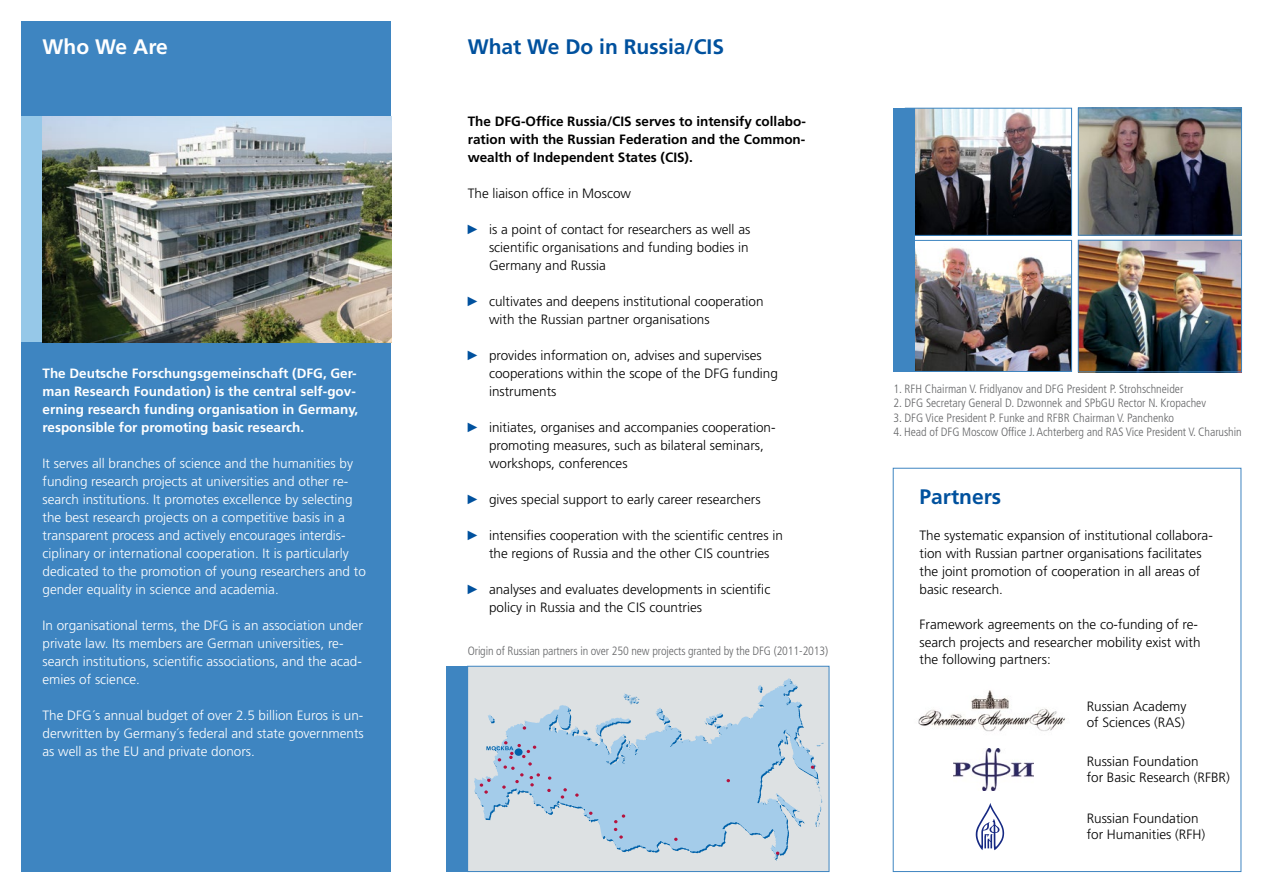
<style>
.page{position:relative;width:1263px;height:893px;background:#fff}
.page>*{position:absolute;margin:0;border:0;box-sizing:border-box;transform-origin:0 0}
.t1{font:700 21px "Frutiger LT Std";color:#00519e}
.t2{font:700 21px "Frutiger LT Std";color:#fff}
.t3{font:300 13.5px/18px "Frutiger LT Std";color:#000}
.t4{font:300 13.5px/18px "Frutiger LT Std";color:#fff}
.t5{font:700 13.5px/18px "Frutiger LT Std";color:#fff}
.t6{font:700 13.5px/18px "Frutiger LT Std";color:#000;text-align:justify}
.t7{font:300 condensed 12px "Frutiger LT Std";color:#646567}
.s1{font-family:"Arial Narrow";font-weight:400;color:#00519e}
</style>
<div class="page">
<div style="left:893px;top:468px;width:348px;height:404px;border:1px solid #3e85c1"></div>
<img style="left:914px;top:110px;width:156px;height:124px">
<div style="left:905px;top:108px;width:167px;height:128px;border:1px solid #3e85c1"></div>
<img style="left:1080px;top:110px;width:160px;height:123px">
<div style="left:1078px;top:108px;width:164px;height:127px;border:1px solid #3e85c1"></div>
<img style="left:1080px;top:242px;width:160px;height:128px">
<div style="left:1078px;top:240px;width:164px;height:132px;border:1px solid #3e85c1"></div>
<img style="left:914px;top:242px;width:156px;height:128px">
<div style="left:905px;top:240px;width:167px;height:132px;border:1px solid #3e85c1"></div>
<div style="left:21px;top:21px;width:370px;height:851px;background:#3e85c1"></div>
<div style="left:893px;top:108px;width:21px;height:264px;background:#3e85c1"></div>
<div style="left:21px;top:117px;width:22px;height:225px;background:#96c8e8"></div>
<img style="left:43px;top:117px;width:348px;height:225px">
<div style="left:467px;top:666px;width:362px;height:206px;background:#dde1e3"></div>
<svg style="left:474px;top:678px;width:349px;height:181px"></svg>
<svg style="left:548px;top:776px;width:3px;height:4px"></svg>
<svg style="left:674px;top:838px;width:4px;height:3px"></svg>
<svg style="left:523px;top:726px;width:3px;height:4px"></svg>
<svg style="left:614px;top:814px;width:11px;height:25px"></svg>
<svg style="left:575px;top:793px;width:4px;height:4px"></svg>
<svg style="left:547px;top:789px;width:4px;height:3px"></svg>
<svg style="left:561px;top:788px;width:6px;height:11px"></svg>
<svg style="left:726px;top:779px;width:4px;height:3px"></svg>
<svg style="left:480px;top:741px;width:60px;height:53px"></svg>
<div style="left:467px;top:666px;width:362px;height:206px;border:1px solid #3e85c1"></div>
<img style="left:918px;top:690px;width:148px;height:42px">
<svg style="left:976px;top:803px;width:28px;height:47px"></svg>
<img style="left:954px;top:748px;width:79px;height:43px">
<div style="left:446px;top:666px;width:22px;height:206px;background:#3e85c1"></div>
<h1 class="t2" style="left:43px;top:34px;width:127px">Who We Are</h1>
<h1 class="t1" style="left:468px;top:34px;width:258px">What We Do in Russia/CIS</h1>
<p class="t5" style="left:43px;top:364px;width:317px">The Deutsche Forschungsgemeinschaft (DFG, Ger&shy;man Research Foundation) is the central self-gov&shy;erning research funding organisation in Germany, responsible for promoting basic research.</p>
<p class="t4" style="left:43px;top:455px;width:325px">It serves all branches of science and the humanities by funding research projects at universities and other re&shy;search institutions. It promotes excellence by selecting the best research projects on a competitive basis in a transparent process and actively encourages interdis&shy;ciplinary or international cooperation. It is particularly dedicated to the promotion of young researchers and to gender equality in science and academia.</p>
<p class="t4" style="left:43px;top:617px;width:322px">In organisational terms, the DFG is an association under private law. Its members are German universities, re&shy;search institutions, scientific associations, and the acad&shy;emies of science.</p>
<p class="t4" style="left:43px;top:706px;width:323px;text-align:justify">The DFG´s annual budget of over 2.5 billion Euros is un&shy;derwritten by Germany´s federal and state governments as well as the EU and private donors.</p>
<p class="t6" style="left:468px;top:112px;width:340px">The DFG-Office Russia/CIS serves to intensify collabo&shy;ration with the Russian Federation and the Common&shy;wealth of Independent States (CIS).</p>
<p class="t3" style="left:468px;top:184px;width:165px">The liaison office in Moscow</p>
<p class="t3" style="left:489px;top:220px;width:263px;text-indent:-21px"><span class="s1">►</span> is a point of contact for researchers as well as scientific organisations and funding bodies in<br>Germany and Russia</p>
<p class="t3" style="left:489px;top:292px;width:276px;text-indent:-21px"><span class="s1">►</span> cultivates and deepens institutional cooperation with the Russian partner organisations</p>
<p class="t3" style="left:489px;top:346px;width:290px;text-indent:-21px"><span class="s1">►</span> provides information on, advises and supervises cooperations within the scope of the DFG funding instruments</p>
<p class="t3" style="left:489px;top:418px;width:288px;text-indent:-21px"><span class="s1">►</span> initiates, organises and accompanies cooperation&shy;promoting measures, such as bilateral seminars, workshops, conferences</p>
<p class="t3" style="left:468px;top:490px;width:294px"><span class="s1">►</span> gives special support to early career researchers</p>
<p class="t3" style="left:468px;top:526px;width:317px;text-align:center"><span class="s1">►</span> intensifies cooperation with the scientific centres in the regions of Russia and the other CIS countries</p>
<p class="t3" style="left:489px;top:580px;width:283px;text-indent:-21px"><span class="s1">►</span> analyses and evaluates developments in scientific policy in Russia and the CIS countries</p>
<p class="t7" style="left:468px;top:644px;width:362px">Origin of Russian partners in over 250 new projects granted by the DFG (2011-2013)</p>
<p class="t7" style="left:893px;top:382px;width:292px">1. RFH Chairman V. Fridlyanov and DFG President P. Strohschneider</p>
<p class="t7" style="left:893px;top:396px;width:314px">2. DFG Secretary General D. Dzwonnek and SPbGU Rector N. Kropachev</p>
<p class="t7" style="left:893px;top:411px;width:282px">3. DFG Vice President P. Funke and RFBR Chairman V. Panchenko</p>
<p class="t7" style="left:893px;top:425px;width:350px">4. Head of DFG Moscow Office J. Achterberg and RAS Vice President V. Charushin</p>
<h1 class="t1" style="left:919px;top:484px;width:83px">Partners</h1>
<p class="t3" style="left:919px;top:527px;width:295px">The systematic expansion of institutional collabora&shy;tion with Russian partner organisations facilitates the joint promotion of cooperation in all areas of basic research.</p>
<p class="t3" style="left:919px;top:616px;width:283px;line-height:17.2px">Framework agreements on the co-funding of re&shy;search projects and researcher mobility exist with the following partners:</p>
<p class="t3" style="left:1087px;top:699px;width:101px;line-height:16.2px">Russian Academy of Sciences (RAS)</p>
<p class="t3" style="left:1087px;top:753px;width:145px;line-height:16.2px">Russian Foundation<br>for Basic Research (RFBR)</p>
<p class="t3" style="left:1087px;top:810px;width:120px;line-height:16.2px">Russian Foundation for Humanities (RFH)</p>
</div>
